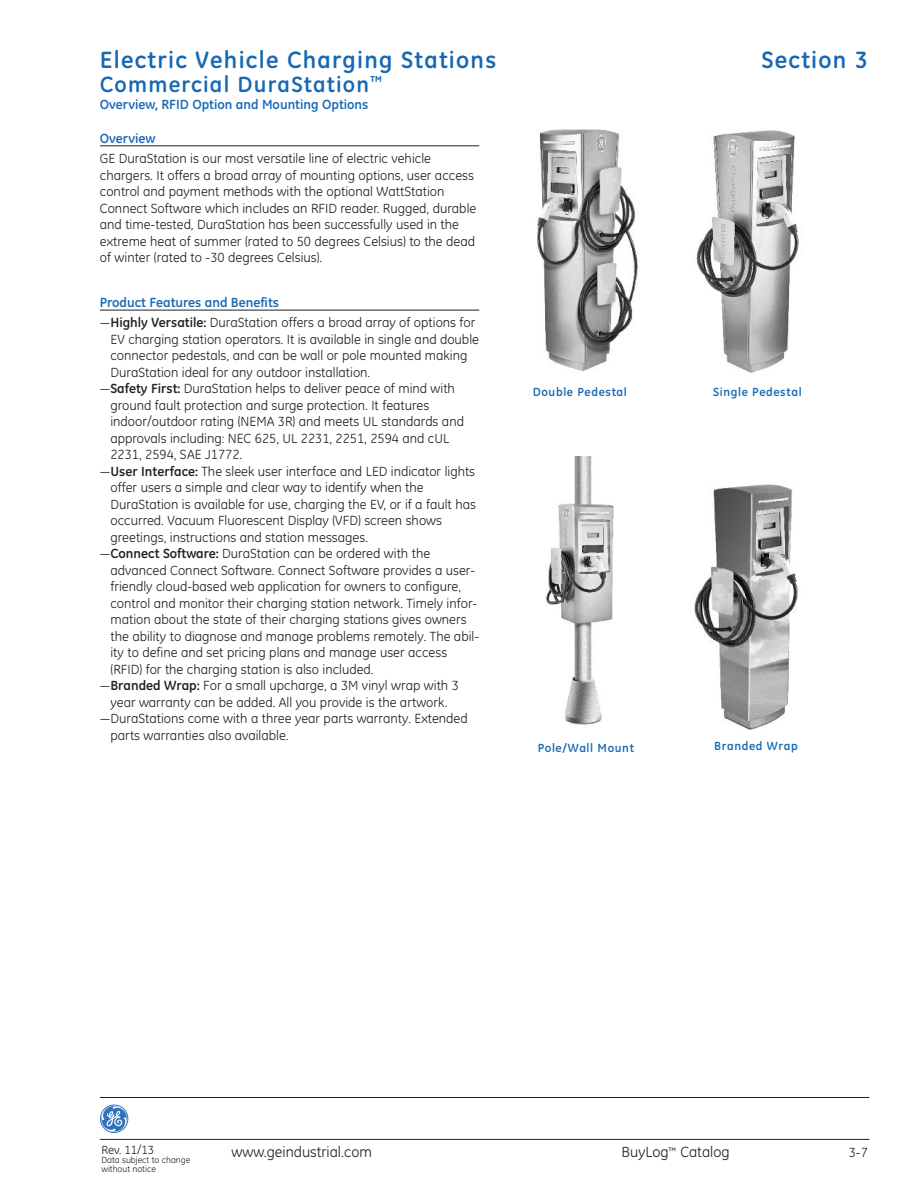
<style>
.page{position:relative;width:918px;height:1188px;background:#fff}
.page>*{position:absolute;margin:0;border:0;box-sizing:border-box;transform-origin:0 0}
.t1{font:700 24px "GE Inspira";letter-spacing:.055em;color:#1768b4}
.t2{font:700 22.5px "GE Inspira";letter-spacing:.055em;color:#1768b4}
.t3{font:15px "GE Inspira";color:#231f20}
.t4{font:13.5px/16.5px "GE Inspira";color:#231f20}
.t5{font:700 13.5px "GE Inspira";color:#1768b4}
.t6{font:700 12px "GE Inspira";letter-spacing:.055em;color:#1768b4}
.t7{font:12px "GE Inspira";color:#231f20}
.t8{font:9px/9px "GE Inspira";color:#231f20}
.s1{font-weight:700;color:#1768b4}
.s2{font-weight:700}
</style>
<div class="page">
<hr style="left:100px;top:1097px;width:769px;height:1px;background:#231f20">
<hr style="left:100px;top:1139px;width:769px;height:1px;background:#231f20">
<div style="left:100px;top:1105px;width:28px;height:28px;border:1px solid #3073ba;border-radius:50%"></div>
<svg style="left:101px;top:1106px;width:26px;height:26px"></svg>
<hr style="left:100px;top:146px;width:379px;height:1px;background:#231f20">
<hr style="left:100px;top:310px;width:379px;height:1px;background:#231f20">
<img style="left:536px;top:129px;width:102px;height:242px">
<img style="left:696px;top:130px;width:103px;height:243px">
<img style="left:545px;top:456px;width:69px;height:269px">
<img style="left:694px;top:484px;width:104px;height:246px">
<h1 class="t1" style="left:100px;top:52px;width:398px">Electric Vehicle Charging Stations</h1>
<h1 class="t1" style="left:761px;top:52px;width:108px">Section 3</h1>
<h2 class="t2" style="left:100px;top:77px;width:284px">Commercial DuraStation<sup>™</sup></h2>
<p class="t5" style="left:100px;top:99px;width:270px">Overview, RFID Option and Mounting Options</p>
<p class="t5" style="left:100px;top:133px;width:57px">Overview</p>
<p class="t4" style="left:100px;top:152px;width:378px">GE DuraStation is our most versatile line of electric vehicle chargers. It offers a broad array of mounting options, user access control and payment methods with the optional WattStation Connect Software which includes an RFID reader. Rugged, durable and time-tested, DuraStation has been successfully used in the extreme heat of summer (rated to 50 degrees Celsius) to the dead of winter (rated to -30 degrees Celsius).</p>
<p class="t4" style="left:100px;top:294px;width:377px;line-height:20.2px"><span class="s1">Product Features and Benefits<br></span>—<span class="s2">Highly Versatile:</span> DuraStation offers a broad array of options for</p>
<p class="t4" style="left:110px;top:332px;width:370px">EV charging station operators. It is available in single and double</p>
<p class="t4" style="left:110px;top:349px;width:358px">connector pedestals, and can be wall or pole mounted making</p>
<p class="t4" style="left:110px;top:365px;width:261px">DuraStation ideal for any outdoor installation.</p>
<p class="t4" style="left:100px;top:382px;width:357px">—<span class="s2">Safety First:</span> DuraStation helps to deliver peace of mind with</p>
<p class="t4" style="left:110px;top:398px;width:320px">ground fault protection and surge protection. It features</p>
<p class="t4" style="left:110px;top:415px;width:355px">indoor/outdoor rating (NEMA 3R) and meets UL standards and</p>
<p class="t4" style="left:110px;top:431px;width:340px">approvals including: NEC 625, UL 2231, 2251, 2594 and cUL</p>
<p class="t4" style="left:110px;top:448px;width:133px">2231, 2594, SAE J1772.</p>
<p class="t4" style="left:100px;top:464px;width:377px">—<span class="s2">User Interface:</span> The sleek user interface and LED indicator lights</p>
<p class="t4" style="left:110px;top:481px;width:315px">offer users a simple and clear way to identify when the</p>
<p class="t4" style="left:110px;top:497px;width:367px">DuraStation is available for use, charging the EV, or if a fault has</p>
<p class="t4" style="left:110px;top:514px;width:333px">occurred. Vacuum Fluorescent Display (VFD) screen shows</p>
<p class="t4" style="left:110px;top:530px;width:259px">greetings, instructions and station messages.</p>
<p class="t4" style="left:100px;top:547px;width:332px">—<span class="s2">Connect Software:</span> DuraStation can be ordered with the</p>
<p class="t4" style="left:110px;top:563px;width:366px">advanced Connect Software. Connect Software provides a user-</p>
<p class="t4" style="left:110px;top:580px;width:352px">friendly cloud-based web application for owners to configure,</p>
<p class="t4" style="left:110px;top:596px;width:369px">control and monitor their charging station network. Timely infor-</p>
<p class="t4" style="left:110px;top:613px;width:358px">mation about the state of their charging stations gives owners</p>
<p class="t4" style="left:110px;top:629px;width:370px">the ability to diagnose and manage problems remotely. The abil-</p>
<p class="t4" style="left:110px;top:646px;width:338px">ity to define and set pricing plans and manage user access</p>
<p class="t4" style="left:110px;top:662px;width:265px">(RFID) for the charging station is also included.</p>
<p class="t4" style="left:100px;top:679px;width:361px">—<span class="s2">Branded Wrap:</span> For a small upcharge, a 3M vinyl wrap with 3</p>
<p class="t4" style="left:110px;top:695px;width:338px">year warranty can be added. All you provide is the artwork.</p>
<p class="t4" style="left:100px;top:712px;width:369px">—DuraStations come with a three year parts warranty. Extended</p>
<p class="t4" style="left:110px;top:728px;width:180px">parts warranties also available.</p>
<p class="t6" style="left:533px;top:388px;width:96px">Double Pedestal</p>
<p class="t6" style="left:713px;top:387px;width:90px">Single Pedestal</p>
<p class="t6" style="left:538px;top:743px;width:98px">Pole/Wall Mount</p>
<p class="t6" style="left:714px;top:742px;width:85px">Branded Wrap</p>
<p class="t7" style="left:101px;top:1145px;width:54px">Rev. 11/13</p>
<p class="t3" style="left:231px;top:1147px;width:142px">www.geindustrial.com</p>
<p class="t3" style="left:622px;top:1147px;width:109px">BuyLog<sup>™</sup> Catalog</p>
<p class="t4" style="left:849px;top:1146px;width:21px">3-7</p>
<p class="t8" style="left:101px;top:1156px;width:90px">Data subject to change without notice</p>
</div>
